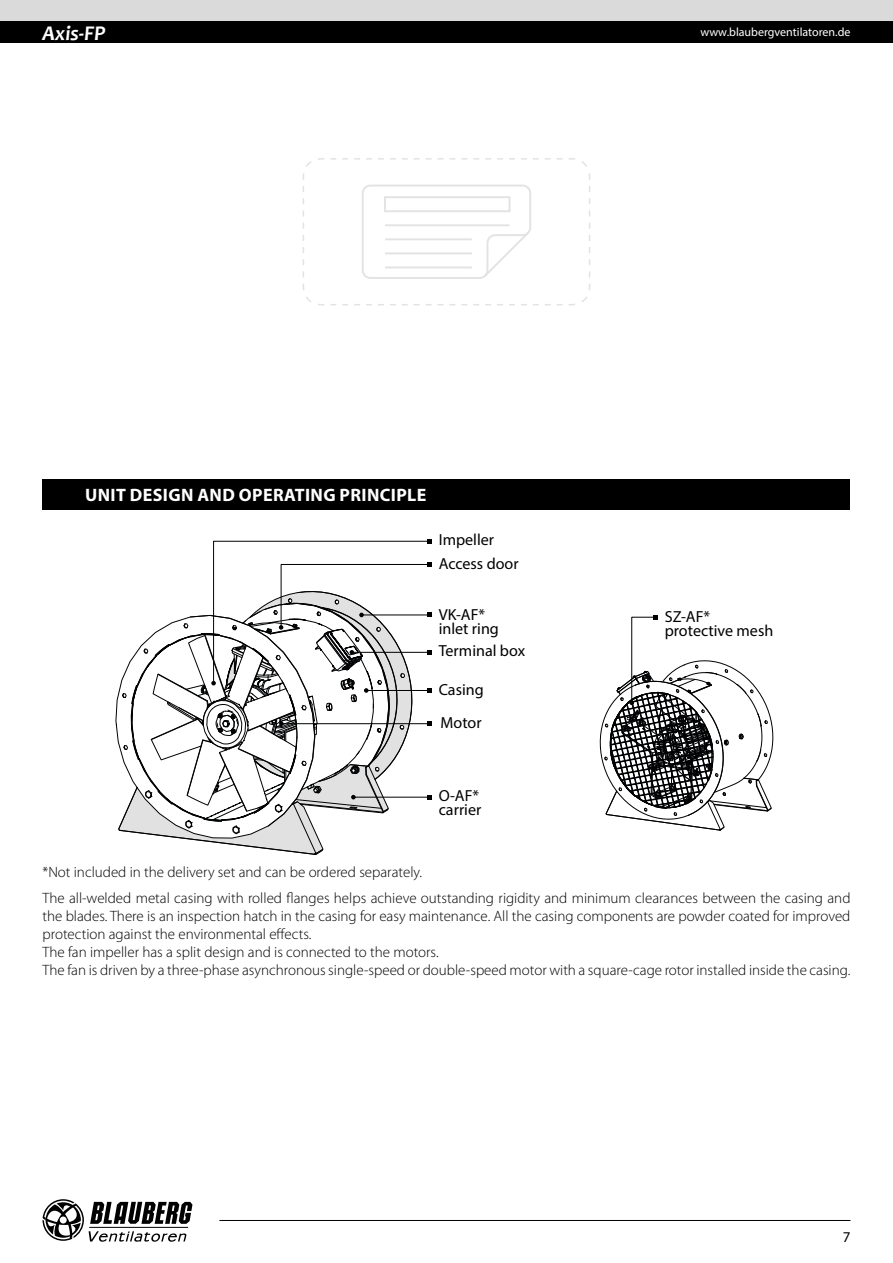
<style>
.page{position:relative;width:893px;height:1263px;background:#fff}
.page>*{position:absolute;margin:0;border:0;box-sizing:border-box;transform-origin:0 0}
.t1{font:italic 700 21px "Candara";color:#fff}
.t2{font:700 18px "Myriad Pro";letter-spacing:.02em;color:#fff}
.t3{font:16.05px/14.2px "Myriad Pro";color:#000}
.t4{font:300 15px/18px "Myriad Pro";color:#000}
.t5{font:15px "Myriad Pro";color:#000}
.t6{font:12px "Myriad Pro";color:#fff}
</style>
<div class="page">
<div style="left:43px;top:479px;width:807px;height:31px;background:#000"></div>
<svg style="left:600px;top:615px;width:173px;height:216px"></svg>
<svg style="left:116px;top:158px;width:474px;height:697px"></svg>
<div style="left:0;top:0;width:893px;height:21px;background:#dadada"></div>
<div style="left:0;top:21px;width:893px;height:22px;background:#000"></div>
<svg style="left:43px;top:1199px;width:149px;height:43px"></svg>
<hr style="left:219px;top:1220px;width:631px;height:1px;background:#000">
<h1 class="t1" style="left:43px;top:20px;width:65px">Axis-FP</h1>
<p class="t6" style="left:700px;top:25px;width:152px">www.blaubergventilatoren.de</p>
<p class="t2" style="left:85px;top:483px;width:343px">UNIT DESIGN AND OPERATING PRINCIPLE</p>
<p class="t3" style="left:439px;top:532px;width:57px">Impeller</p>
<p class="t3" style="left:439px;top:557px;width:81px">Access door</p>
<p class="t3" style="left:439px;top:607px;width:62px">VK-AF* inlet ring</p>
<p class="t3" style="left:665px;top:609px;width:110px">SZ-AF* protective mesh</p>
<p class="t3" style="left:439px;top:643px;width:88px">Terminal box</p>
<p class="t3" style="left:439px;top:673px;width:46px;line-height:33.5px">Casing<br>Motor</p>
<p class="t3" style="left:439px;top:788px;width:44px">O-AF* carrier</p>
<p class="t4" style="left:43px;top:859px;width:809px;line-height:26.5px">*Not included in the delivery set and can be ordered separately.<br>The all-welded metal casing with rolled flanges helps achieve outstanding rigidity and minimum clearances between the casing and</p>
<p class="t4" style="left:43px;top:907px;width:809px">the blades. There is an inspection hatch in the casing for easy maintenance. All the casing components are powder coated for improved protection against the environmental effects.<br>The fan impeller has a split design and is connected to the motors.<br>The fan is driven by a three-phase asynchronous single-speed or double-speed motor with a square-cage rotor installed inside the casing.</p>
<p class="t5" style="left:843px;top:1227px;width:9px">7</p>
</div>
